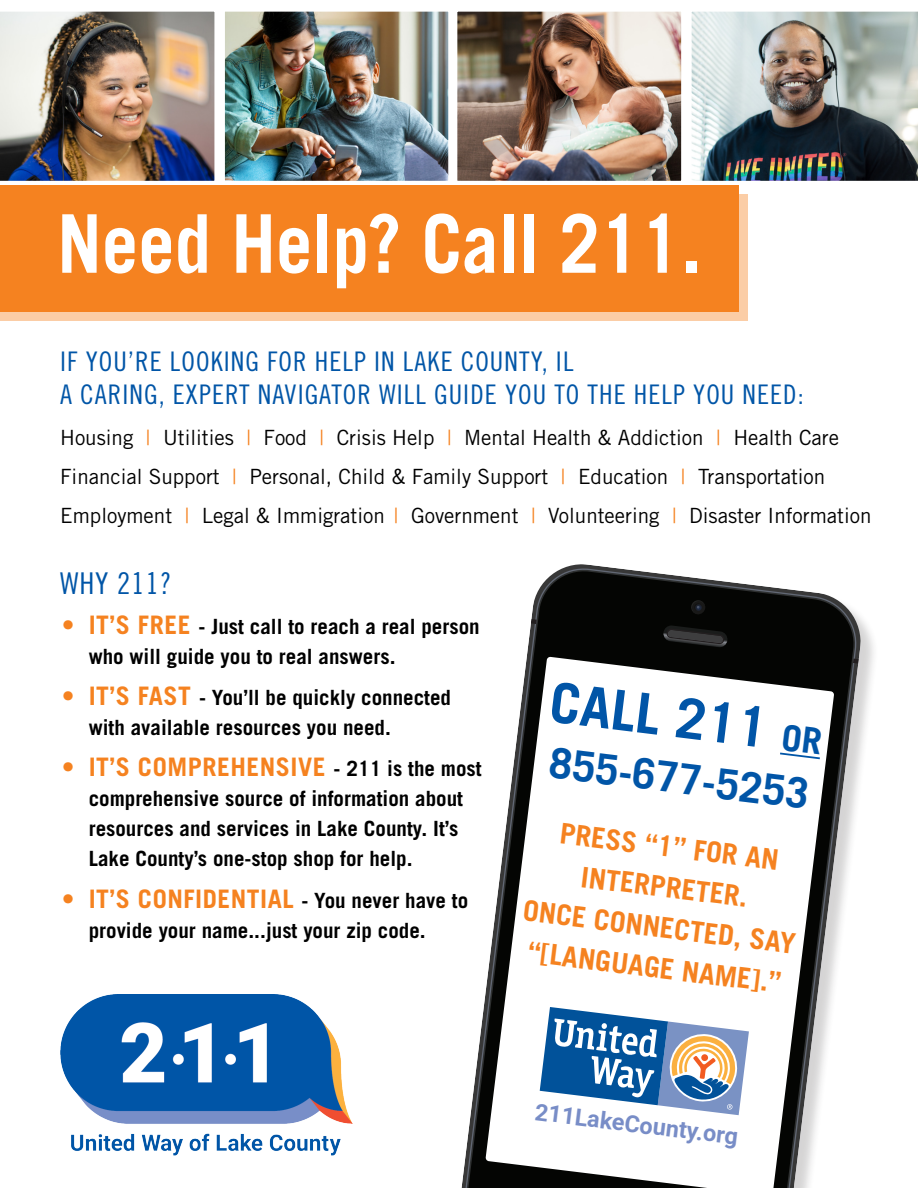
<style>
.page{position:relative;width:918px;height:1188px;background:#fff}
.page>*{position:absolute;margin:0;border:0;box-sizing:border-box;transform-origin:0 0}
.t1{font:700 81px "Trade Gothic LT Std";color:#fff;scale:.9 1}
.t2{font:700 55.5px "Trade Gothic LT Std";color:#0155a7}
.t3{font:700 42px "Trade Gothic LT Std";color:#0155a7}
.t4{font:30px "Trade Gothic LT Std Cn 18";letter-spacing:.03em;color:#0155a7}
.t5{font:700 28.5px/40.5px "Trade Gothic LT Std";color:#f58220;text-align:center}
.t6{font:27px/33px "Trade Gothic LT Std Cn 18";letter-spacing:.04em;color:#0155a7}
.t7{font:700 25.5px "Trade Gothic LT Std";letter-spacing:.02em;color:#f58220}
.t8{font:700 23.4px "Roboto";color:#788dc7}
.t9{font:700 21px/30px "Trade Gothic LT Std";color:#000}
.t10{font:21px/39px "Trade Gothic LT Std";color:#000}
.s1{color:#f58220}
.s2{font-size:25.5px;color:#f58220}
.s3{font-size:21px;color:#000}
.s4{font-size:36px}
</style>
<div class="page">
<div style="left:0;top:195px;width:747px;height:126px;background:#fbcda6"></div>
<div style="left:0;top:185px;width:738px;height:127px;background:#f58220"></div>
<img style="left:61px;top:994px;width:292px;height:162px">
<img style="left:0;top:11px;width:215px;height:170px">
<img style="left:226px;top:13px;width:221px;height:167px">
<div style="left:222px;top:9px;width:229px;height:175px;border:3px solid #fff"></div>
<img style="left:458px;top:13px;width:222px;height:167px">
<div style="left:454px;top:9px;width:230px;height:175px;border:3px solid #fff"></div>
<img style="left:691px;top:11px;width:227px;height:170px">
<div style="left:462px;top:567px;width:417px;height:621px;background:#231f20;opacity:.19"></div>
<svg style="left:462px;top:567px;width:396px;height:52px"></svg>
<svg style="left:462px;top:619px;width:397px;height:569px"></svg>
<svg style="left:588px;top:1186px;width:71px;height:2px"></svg>
<svg style="left:663px;top:626px;width:65px;height:22px"></svg>
<svg style="left:691px;top:600px;width:15px;height:15px"></svg>
<svg style="left:538px;top:1005px;width:213px;height:114px"></svg>
<svg style="left:778px;top:751px;width:44px;height:9px"></svg>
<p class="t1" style="left:57px;top:194px;width:717px">Need Help? Call 211.</p>
<p class="t6" style="left:60px;top:344px;width:745px">IF YOU’RE LOOKING FOR HELP IN LAKE COUNTY, IL<br>A CARING, EXPERT NAVIGATOR WILL GUIDE YOU TO THE HELP YOU NEED:</p>
<p class="t10" style="left:60px;top:417px;width:813px">Housing <span class="s1">|</span> Utilities <span class="s1">|</span> Food <span class="s1">|</span> Crisis Help <span class="s1">|</span> Mental Health &amp; Addiction <span class="s1">|</span> Health Care<br>Financial Support <span class="s1">|</span> Personal, Child &amp; Family Support <span class="s1">|</span> Education <span class="s1">|</span> Transportation<br>Employment <span class="s1">|</span> Legal &amp; Immigration <span class="s1">|</span> Government <span class="s1">|</span> Volunteering <span class="s1">|</span> Disaster Information</p>
<p class="t4" style="left:60px;top:566px;width:113px">WHY 211?</p>
<p class="t9" style="left:89px;top:611px;width:393px;text-indent:-27px"><span class="s2">• IT’S FREE</span> - Just call to reach a real person who will guide you to real answers.</p>
<p class="t9" style="left:89px;top:682px;width:364px;text-indent:-27px"><span class="s2">• IT’S FAST</span> - You’ll be quickly connected with available resources you need.</p>
<p class="t7" style="left:62px;top:752px;width:422px">• IT’S COMPREHENSIVE <span class="s3">- 211 is the most</span></p>
<p class="t9" style="left:89px;top:784px;width:376px">comprehensive source of information about resources and services in Lake County. It’s<br>Lake County’s one-stop shop for help.</p>
<p class="t7" style="left:62px;top:883px;width:408px">• IT’S CONFIDENTIAL <span class="s3">- You never have to</span></p>
<p class="t9" style="left:89px;top:915px;width:339px">provide your name...just your zip code.</p>
<p class="t2" style="left:554px;top:668px;width:276px;rotate:7deg">CALL 211 <span class="s4">OR</span></p>
<p class="t3" style="left:553px;top:737px;width:263px;rotate:7deg">855-677-5253</p>
<p class="t5" style="left:536px;top:809px;width:276px;rotate:7deg">PRESS “1” FOR AN<br>INTERPRETER.<br>ONCE CONNECTED, SAY “[LANGUAGE NAME].”</p>
<p class="t8" style="left:537px;top:1095px;width:206px;rotate:7deg">211LakeCounty.org</p>
</div>
